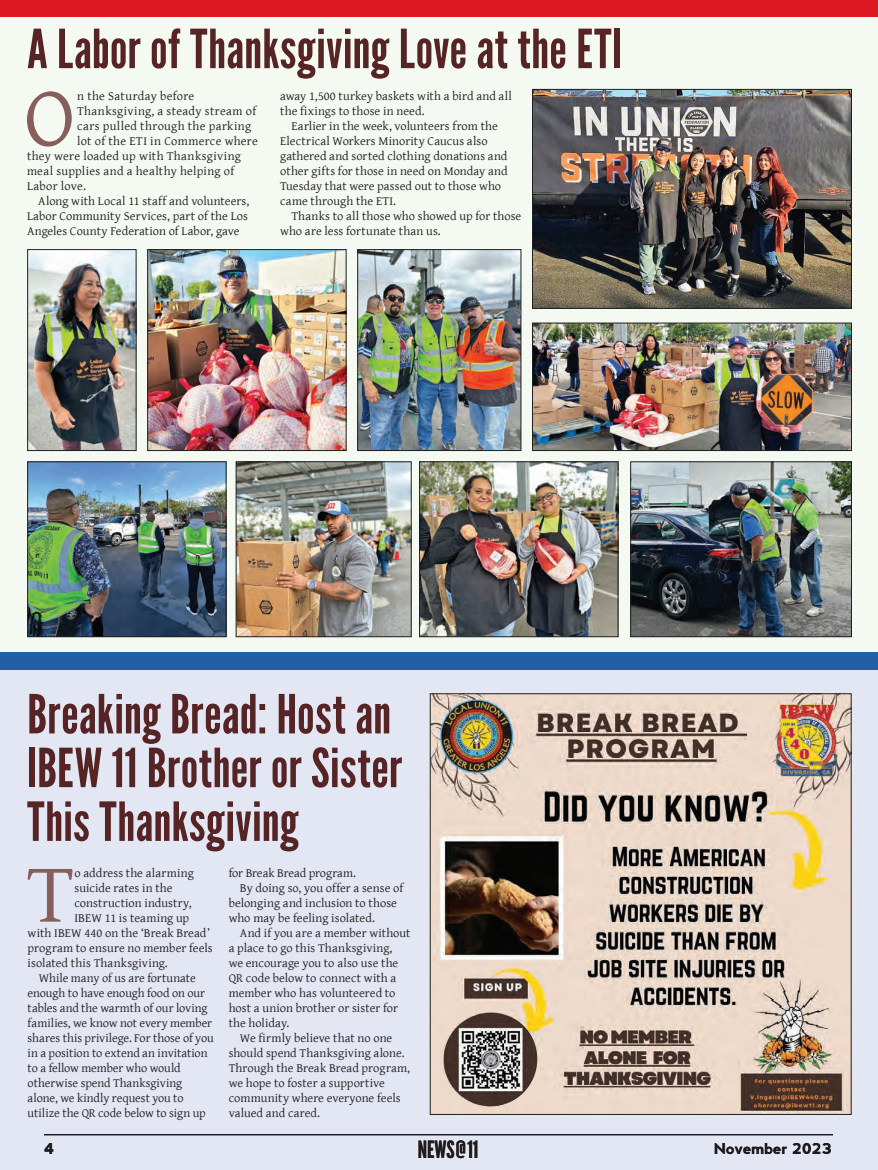
<style>
.page{position:relative;width:878px;height:1170px;background:#fff}
.page>*{position:absolute;margin:0;border:0;box-sizing:border-box;transform-origin:0 0}
.t1{font:85.62px "Gentium Basic";color:#865f5c}
.t2{font:53.75px/53.8px "League Gothic";letter-spacing:.005em;color:#562425}
.t3{font:23.75px "League Gothic";color:#231f20}
.t4{font:700 15px "nevis";color:#231f20}
.t5{font:12.5px/15px "Gentium Basic";letter-spacing:.005em;color:#231f20}
.t6{font:12.5px "Gentium Basic";letter-spacing:.03em;color:#231f20}
.t7{font:12.5px "Gentium Basic";letter-spacing:-.015em;color:#231f20}
.t8{font:12.5px "Gentium Basic";letter-spacing:.025em;color:#231f20}
</style>
<div class="page">
<div style="left:0;top:0;width:878px;height:658px;background:#f4f9f1"></div>
<div style="left:0;top:0;width:878px;height:17px;background:#dc1820"></div>
<svg style="left:877px;top:0;width:1px;height:17px"></svg>
<div style="left:0;top:658px;width:878px;height:512px;background:#e3e7f3"></div>
<div style="left:0;top:652px;width:878px;height:18px;background:#215fa6"></div>
<img style="left:432px;top:695px;width:417px;height:418px">
<img style="left:441px;top:1011px;width:96px;height:96px;border-radius:48px">
<img style="left:534px;top:91px;width:315px;height:216px">
<div style="left:532px;top:89px;width:319px;height:220px;border:1px solid #1f2020"></div>
<img style="left:29px;top:251px;width:105px;height:198px">
<div style="left:27px;top:249px;width:109px;height:202px;border:1px solid #1f2020"></div>
<img style="left:149px;top:251px;width:195px;height:198px">
<div style="left:147px;top:249px;width:199px;height:202px;border:1px solid #1f2020"></div>
<img style="left:359px;top:251px;width:160px;height:198px">
<div style="left:357px;top:249px;width:164px;height:202px;border:1px solid #1f2020"></div>
<img style="left:534px;top:325px;width:315px;height:124px">
<div style="left:532px;top:323px;width:319px;height:128px;border:1px solid #1f2020"></div>
<img style="left:29px;top:463px;width:195px;height:172px">
<div style="left:27px;top:461px;width:199px;height:176px;border:1px solid #1f2020"></div>
<img style="left:238px;top:463px;width:171px;height:172px">
<div style="left:236px;top:461px;width:175px;height:176px;border:1px solid #1f2020"></div>
<img style="left:421px;top:463px;width:195px;height:172px">
<div style="left:419px;top:461px;width:199px;height:176px;border:1px solid #1f2020"></div>
<img style="left:632px;top:463px;width:217px;height:172px">
<div style="left:630px;top:461px;width:221px;height:176px;border:1px solid #1f2020"></div>
<h2 class="t2" style="left:27px;top:22px;width:596px">A Labor of Thanksgiving Love at the ETI</h2>
<h1 class="t1" style="left:24px;top:55px;width:53px">O</h1>
<p class="t5" style="left:77px;top:88px;width:119px">n the Saturday before</p>
<p class="t6" style="left:77px;top:102px;width:180px">Thanksgiving, a steady stream of</p>
<p class="t6" style="left:77px;top:117px;width:175px">cars pulled through the parking</p>
<p class="t5" style="left:77px;top:133px;width:182px">lot of the ETI in Commerce where</p>
<p class="t8" style="left:27px;top:147px;width:215px">they were loaded up with Thanksgiving</p>
<p class="t5" style="left:27px;top:163px;width:209px">meal supplies and a healthy helping of</p>
<p class="t5" style="left:27px;top:178px;width:60px">Labor love.</p>
<p class="t5" style="left:38px;top:193px;width:212px">Along with Local 11 staff and volunteers,</p>
<p class="t5" style="left:27px;top:208px;width:222px">Labor Community Services, part of the Los</p>
<p class="t5" style="left:27px;top:223px;width:214px">Angeles County Federation of Labor, gave</p>
<p class="t5" style="left:280px;top:88px;width:233px">away 1,500 turkey baskets with a bird and all the fixings to those in need.</p>
<p class="t5" style="left:280px;top:118px;width:229px;text-indent:11px">Earlier in the week, volunteers from the Electrical Workers Minority Caucus also gathered and sorted clothing donations and other gifts for those in need on Monday and Tuesday that were passed out to those who came through the ETI.</p>
<p class="t5" style="left:280px;top:208px;width:242px;text-indent:11px">Thanks to all those who showed up for those who are less fortunate than us.</p>
<h2 class="t2" style="left:27px;top:688px;width:376px">Breaking Bread: Host an<br>IBEW 11 Brother or Sister<br>This Thanksgiving</h2>
<h1 class="t1" style="left:27px;top:831px;width:49px">T</h1>
<p class="t5" style="left:74px;top:865px;width:121px">o address the alarming</p>
<p class="t5" style="left:74px;top:880px;width:100px">suicide rates in the</p>
<p class="t5" style="left:74px;top:895px;width:119px">construction industry,</p>
<p class="t5" style="left:74px;top:910px;width:116px">IBEW 11 is teaming up</p>
<p class="t5" style="left:28px;top:925px;width:184px">with IBEW 440 on the ‘Break Bread’</p>
<p class="t5" style="left:28px;top:940px;width:187px">program to ensure no member feels</p>
<p class="t5" style="left:28px;top:955px;width:142px">isolated this Thanksgiving.</p>
<p class="t5" style="left:39px;top:970px;width:158px">While many of us are fortunate</p>
<p class="t7" style="left:28px;top:983px;width:179px">enough to have enough food on our</p>
<p class="t5" style="left:28px;top:1000px;width:181px">tables and the warmth of our loving</p>
<p class="t5" style="left:28px;top:1015px;width:186px">families, we know not every member</p>
<p class="t5" style="left:28px;top:1030px;width:187px">shares this privilege. For those of you</p>
<p class="t5" style="left:28px;top:1045px;width:181px">in a position to extend an invitation</p>
<p class="t7" style="left:28px;top:1058px;width:154px">to a fellow member who would</p>
<p class="t5" style="left:28px;top:1075px;width:156px">otherwise spend Thanksgiving</p>
<p class="t5" style="left:28px;top:1090px;width:157px">alone, we kindly request you to</p>
<p class="t5" style="left:28px;top:1105px;width:179px">utilize the QR code below to sign up</p>
<p class="t5" style="left:229px;top:865px;width:129px">for Break Bread program.</p>
<p class="t5" style="left:240px;top:880px;width:165px">By doing so, you offer a sense of</p>
<p class="t5" style="left:229px;top:895px;width:170px">belonging and inclusion to those</p>
<p class="t5" style="left:229px;top:910px;width:148px">who may be feeling isolated.</p>
<p class="t5" style="left:240px;top:925px;width:172px">And if you are a member without</p>
<p class="t5" style="left:229px;top:940px;width:165px">a place to go this Thanksgiving,</p>
<p class="t5" style="left:229px;top:955px;width:171px">we encourage you to also use the</p>
<p class="t5" style="left:229px;top:970px;width:169px">QR code below to connect with a</p>
<p class="t5" style="left:229px;top:985px;width:168px">member who has volunteered to</p>
<p class="t5" style="left:229px;top:1000px;width:171px">host a union brother or sister for</p>
<p class="t5" style="left:229px;top:1015px;width:62px">the holiday.</p>
<p class="t5" style="left:240px;top:1030px;width:154px">We firmly believe that no one</p>
<p class="t5" style="left:229px;top:1045px;width:177px">should spend Thanksgiving alone.</p>
<p class="t5" style="left:229px;top:1060px;width:183px">Through the Break Bread program,</p>
<p class="t5" style="left:229px;top:1075px;width:158px">we hope to foster a supportive</p>
<p class="t5" style="left:229px;top:1090px;width:173px">community where everyone feels</p>
<p class="t5" style="left:229px;top:1105px;width:93px">valued and cared.</p>
<p class="t4" style="left:44px;top:1140px;width:12px">4</p>
<h3 class="t3" style="left:418px;top:1135px;width:62px">NEWS @ 11</h3>
<p class="t4" style="left:714px;top:1140px;width:119px">November 2023</p>
</div>
